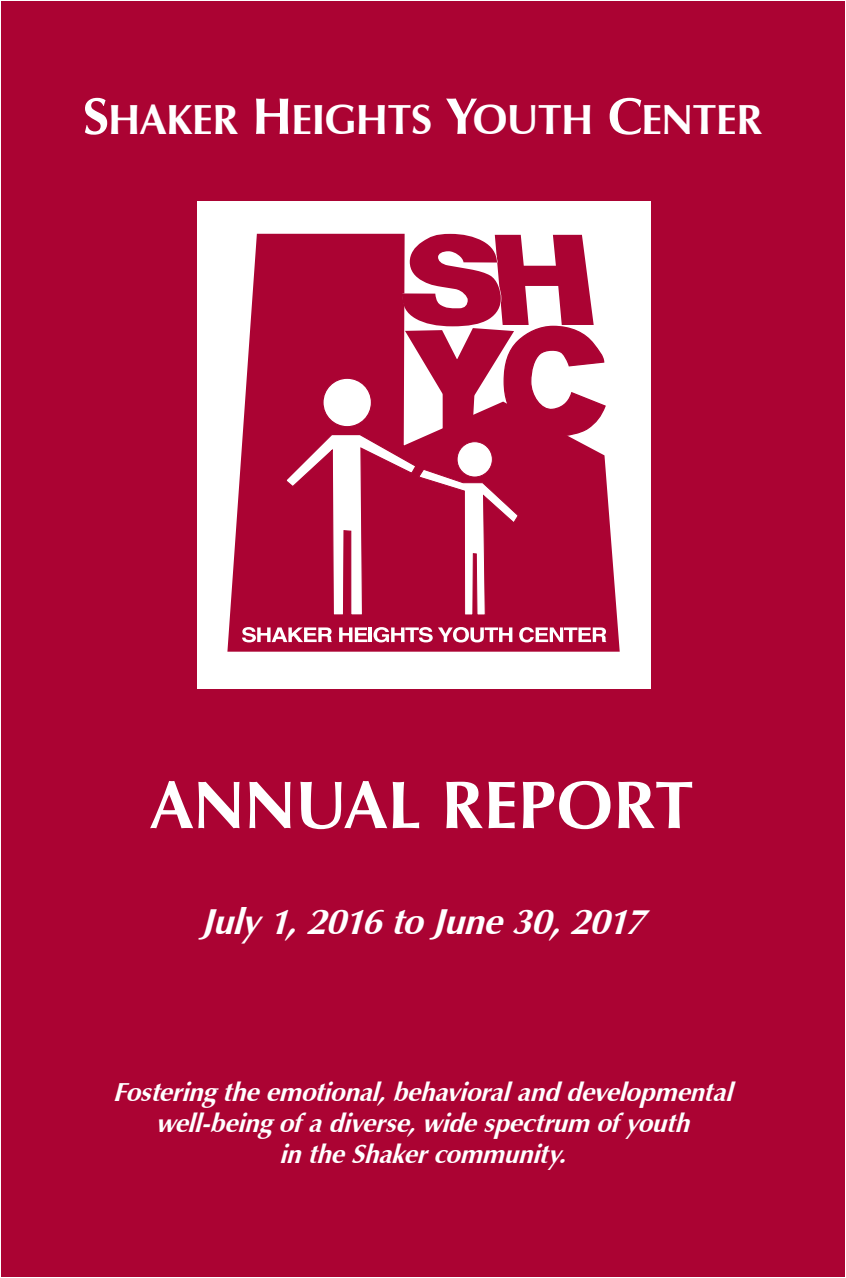
<style>
.page{position:relative;width:846px;height:1278px;background:#fff}
.page>*{position:absolute;margin:0;border:0;box-sizing:border-box;transform-origin:0 0}
.t1{font:700 68px "Zapf Humanist 601 BT";letter-spacing:.01em;color:#fff}
.t2{font:700 42px "Zapf Humanist 601 BT";letter-spacing:-.015em;color:#fff}
.t3{font:italic 700 36px "Zapf Humanist 601 BT";color:#fff}
.t4{font:italic 700 26px/31.2px "Zapf Humanist 601 BT";color:#fff;text-align:center}
.s1{font-size:52px}
</style>
<div class="page">
<div style="left:1px;top:1px;width:844px;height:1276px;background:#ab0333"></div>
<div style="left:197px;top:201px;width:454px;height:488px;background:#fff"></div>
<svg style="left:227px;top:233px;width:393px;height:419px"></svg>
<svg style="left:242px;top:627px;width:90px;height:15px"></svg>
<svg style="left:339px;top:627px;width:28px;height:15px"></svg>
<hr style="left:369px;top:627px;width:3px;height:15px;background:#fff">
<svg style="left:374px;top:627px;width:138px;height:15px"></svg>
<svg style="left:519px;top:627px;width:87px;height:15px"></svg>
<svg style="left:284px;top:234px;width:323px;height:382px"></svg>
<h2 class="t2" style="left:83px;top:94px;width:681px"><span class="s1">S</span>HAKER <span class="s1">H</span>EIGHTS <span class="s1">Y</span>OUTH <span class="s1">C</span>ENTER</h2>
<h1 class="t1" style="left:151px;top:763px;width:544px">ANNUAL REPORT</h1>
<h3 class="t3" style="left:201px;top:900px;width:456px">July 1,2016toJune30,2017</h3>
<p class="t4" style="left:113px;top:1076px;width:630px">Fosteringtheemotional,behavioralanddevelopmental well-beingofadiverse,widespectrum ofyouth intheShakercommunity.</p>
</div>
